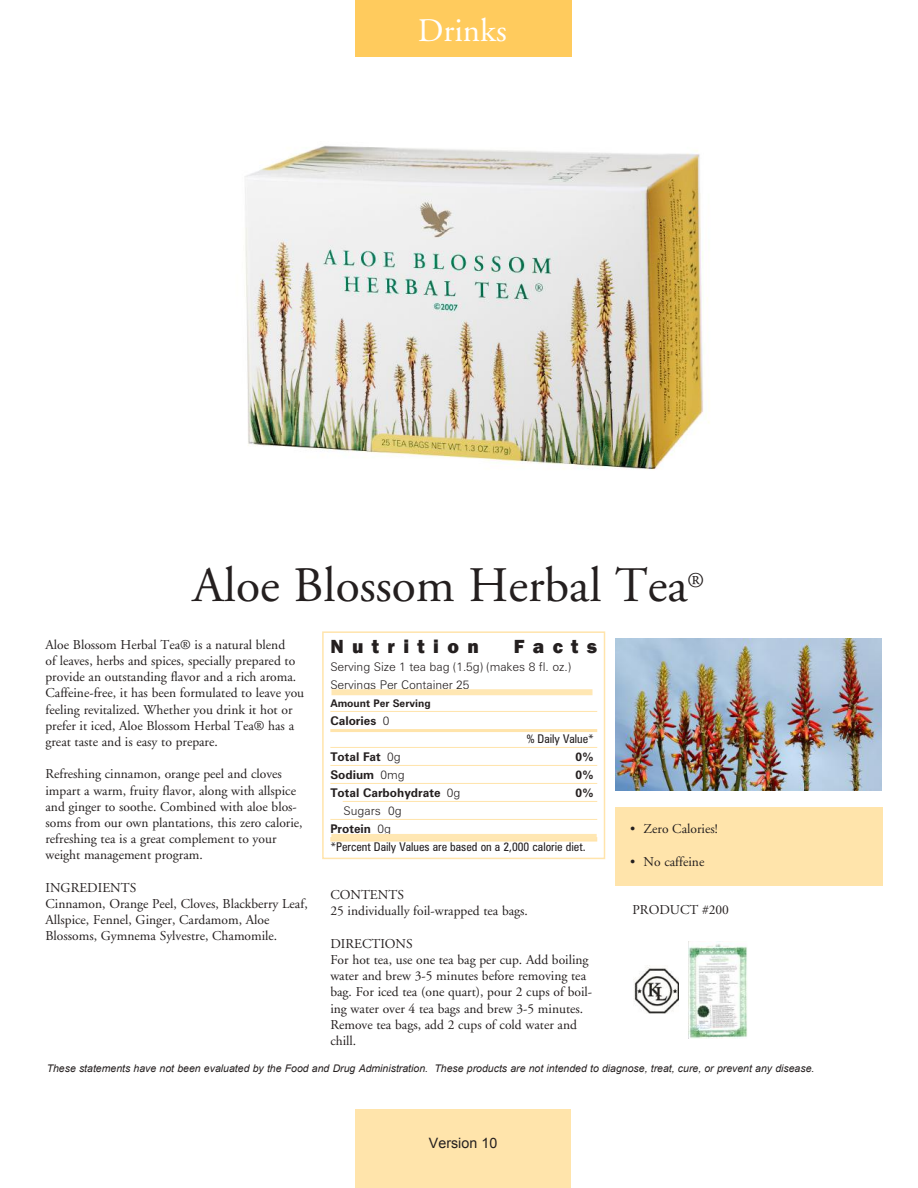
<style>
.page{position:relative;width:918px;height:1188px;background:#fff}
.page>*{position:absolute;margin:0;border:0;box-sizing:border-box;transform-origin:0 0}
.t1{font:49.5px "Adobe Garamond";color:#241f1f}
.t2{font:33px "Adobe Garamond";color:#fff}
.t3{font:21px "Adobe Garamond";color:#241f1f}
.t4{font:800 19.5px "Franklin Gothic";letter-spacing:.43em;color:#241f1f}
.t5{font:14.25px "Arial";color:#241f1f}
.t6{font:13.5px/16.2px "Adobe Garamond";color:#241f1f}
.t7{font:condensed 12px/18px "Zurich BT";color:#241f1f}
.t8{font:300 12px/18px "Zurich BT";letter-spacing:-.005em;color:#241f1f}
.t9{font:700 12px "Zurich BT";color:#241f1f}
.t10{font:italic 10.5px "Arial";color:#241f1f}
.t11{font:700 10.5px "Zurich BT";color:#241f1f}
.s1{font-weight:300}
.s2{font-weight:300;font-stretch:normal}
.s3{font-weight:700;font-stretch:normal}
</style>
<div class="page">
<div style="left:356px;top:0;width:216px;height:56px;background:#ffcb5d"></div>
<div style="left:356px;top:1109px;width:215px;height:68px;background:#ffe4ab"></div>
<img style="left:245px;top:145px;width:464px;height:325px">
<hr style="left:330px;top:711px;width:267px;height:1px;background:#ffe4ab">
<hr style="left:330px;top:729px;width:267px;height:3px;background:#ffe4ab">
<hr style="left:330px;top:747px;width:267px;height:1px;background:#ffe4ab">
<hr style="left:330px;top:765px;width:267px;height:1px;background:#ffe4ab">
<hr style="left:330px;top:783px;width:267px;height:1px;background:#ffe4ab">
<hr style="left:330px;top:801px;width:267px;height:1px;background:#ffe4ab">
<hr style="left:330px;top:819px;width:267px;height:1px;background:#ffe4ab">
<div style="left:330px;top:837px;width:267px;height:5px;background:#ffe4ab"></div>
<img style="left:615px;top:639px;width:267px;height:152px">
<div style="left:615px;top:808px;width:267px;height:78px;background:#ffe4ab"></div>
<div style="left:322px;top:631px;width:283px;height:228px;border:2px solid #ffe4ab"></div>
<div style="left:356px;top:1172px;width:215px;height:16px;background:#ffe4ab"></div>
<div style="left:332px;top:689px;width:260px;height:6px;background:#ffe7b3"></div>
<div style="left:331px;top:834px;width:266px;height:6px;background:#ffe7b3"></div>
<img style="left:634px;top:967px;width:44px;height:47px">
<div style="left:327px;top:798px;width:16px;height:6px;background:#fff"></div>
<img style="left:689px;top:941px;width:58px;height:97px">
<h2 class="t2" style="left:418px;top:13px;width:91px">Drinks</h2>
<h1 class="t1" style="left:193px;top:559px;width:496px">Aloe Blossom Herbal Tea</h1>
<h3 class="t3" style="left:688px;top:569px;width:18px">®</h3>
<p class="t6" style="left:45px;top:637px;width:260px">Aloe Blossom Herbal Tea® is a natural blend<br>of leaves, herbs and spices, specially prepared to provide an outstanding flavor and a rich aroma.<br>Caffeine-free, it has been formulated to leave you feeling revitalized. Whether you drink it hot or prefer it iced, Aloe Blossom Herbal Tea® has a great taste and is easy to prepare.</p>
<p class="t6" style="left:45px;top:766px;width:259px">Refreshing cinnamon, orange peel and cloves impart a warm, fruity flavor, along with allspice and ginger to soothe. Combined with aloe blos&shy;soms from our own plantations, this zero calorie, refreshing tea is a great complement to your weight management program.</p>
<p class="t6" style="left:45px;top:880px;width:264px">INGREDIENTS<br>Cinnamon, Orange Peel, Cloves, Blackberry Leaf, Allspice, Fennel, Ginger, Cardamom, Aloe Blossoms, Gymnema Sylvestre, Chamomile.</p>
<h3 class="t4" style="left:330px;top:633px;width:150px">Nutrition</h3>
<h3 class="t4" style="left:514px;top:633px;width:85px">Facts</h3>
<p class="t8" style="left:330px;top:657px;width:242px">Serving Size 1 tea bag (1.5g) (makes 8 fl. oz.)<br>Servings Per Container 25</p>
<p class="t11" style="left:330px;top:696px;width:102px">Amount Per Serving</p>
<p class="t9" style="left:330px;top:713px;width:60px">Calories <span class="s1">0</span></p>
<p class="t7" style="left:527px;top:729px;width:69px">% Daily Value*</p>
<p class="t9" style="left:330px;top:749px;width:72px">Total Fat <span class="s1">0g</span></p>
<p class="t9" style="left:576px;top:749px;width:20px">0%</p>
<p class="t9" style="left:330px;top:767px;width:76px">Sodium <span class="s1">0mg</span></p>
<p class="t9" style="left:576px;top:767px;width:20px">0%</p>
<p class="t9" style="left:330px;top:785px;width:132px">Total Carbohydrate <span class="s1">0g</span></p>
<p class="t9" style="left:576px;top:785px;width:20px">0%</p>
<p class="t7" style="left:330px;top:801px;width:257px;text-indent:13px"><span class="s2">Sugars 0g<br></span><span class="s3">Protein</span> <span class="s2">0g<br></span>*Percent Daily Values are based on a 2,000 calorie diet.</p>
<p class="t6" style="left:330px;top:887px;width:199px">CONTENTS<br>25 individually foil-wrapped tea bags.</p>
<p class="t6" style="left:330px;top:936px;width:263px">DIRECTIONS<br>For hot tea, use one tea bag per cup. Add boiling water and brew 3-5 minutes before removing tea bag. For iced tea (one quart), pour 2 cups of boil&shy;ing water over 4 tea bags and brew 3-5 minutes.<br>Remove tea bags, add 2 cups of cold water and chill.</p>
<p class="t6" style="left:630px;top:821px;width:89px">• Zero Calories!</p>
<p class="t6" style="left:630px;top:854px;width:76px">• No caffeine</p>
<p class="t6" style="left:633px;top:902px;width:98px">PRODUCT #200</p>
<p class="t10" style="left:47px;top:1062px;width:769px">These statements have not been evaluated by the Food and Drug Administration. These products are not intended to diagnose, treat, cure, or prevent any disease.</p>
<p class="t5" style="left:429px;top:1134px;width:70px">Version 10</p>
</div>
